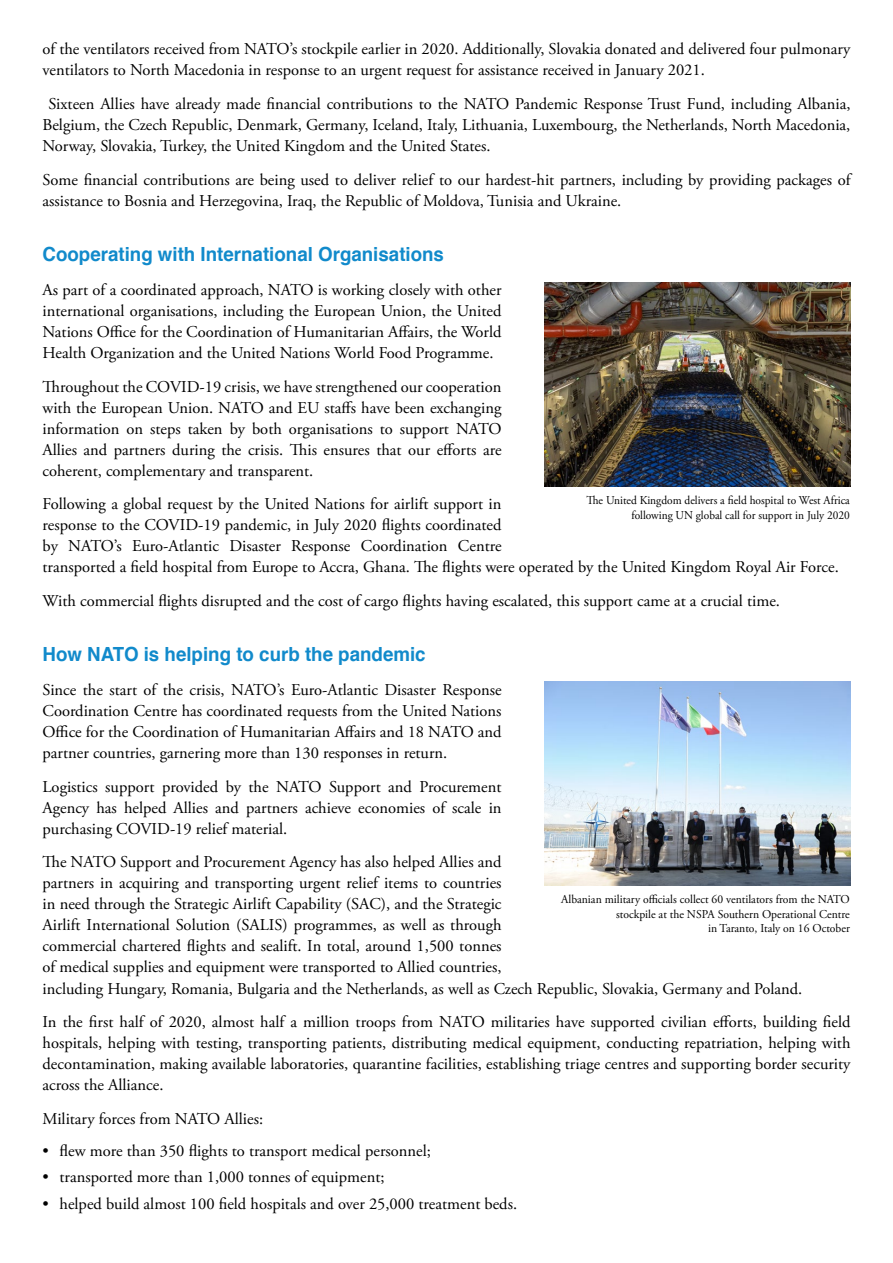
<style>
.page{position:relative;width:893px;height:1263px;background:#fff}
.page>*{position:absolute;margin:0;border:0;box-sizing:border-box;transform-origin:0 0}
.t1{font:700 19.5px "Helvetica";color:#118acb;scale:.96 1}
.t2{font:16.5px/21px "Adobe Garamond Pro";color:#000;text-align:justify}
.t3{font:12px/14.4px "Adobe Garamond Pro";color:#000;text-align:right}
.t4{font:12px/14.4px "Adobe Garamond Pro";color:#000;text-align:right;scale:.95 1}
</style>
<div class="page">
<img style="left:544px;top:283px;width:306px;height:204px">
<img style="left:544px;top:682px;width:306px;height:204px">
<p class="t2" style="left:43px;top:39px;width:809px">of the ventilators received from NATO’s stockpile earlier in 2020. Additionally, Slovakia donated and delivered four pulmonary ventilators to North Macedonia in response to an urgent request for assistance received in January 2021.</p>
<p class="t2" style="left:43px;top:94px;width:809px;text-indent:6px">Sixteen Allies have already made financial contributions to the NATO Pandemic Response Trust Fund, including Albania, Belgium, the Czech Republic, Denmark, Germany, Iceland, Italy, Lithuania, Luxembourg, the Netherlands, North Macedonia, Norway, Slovakia, Turkey, the United Kingdom and the United States.</p>
<p class="t2" style="left:43px;top:170px;width:809px">Some financial contributions are being used to deliver relief to our hardest-hit partners, including by providing packages of assistance to Bosnia and Herzegovina, Iraq, the Republic of Moldova, Tunisia and Ukraine.</p>
<p class="t1" style="left:43px;top:238px;width:420px">Cooperating with International Organisations</p>
<p class="t2" style="left:43px;top:280px;width:461px">As part of a coordinated approach, NATO is working closely with other international organisations, including the European Union, the United Nations Office for the Coordination of Humanitarian Affairs, the World Health Organization and the United Nations World Food Programme.</p>
<p class="t2" style="left:43px;top:376px;width:461px">Throughout the COVID-19 crisis, we have strengthened our cooperation with the European Union. NATO and EU staffs have been exchanging information on steps taken by both organisations to support NATO Allies and partners during the crisis. This ensures that our efforts are coherent, complementary and transparent.</p>
<p class="t2" style="left:43px;top:494px;width:798px;text-align:left">Following a global request by the United Nations for airlift support in<br>response to the COVID-19 pandemic, in July 2020 flights coordinated<br>by NATO’s Euro-Atlantic Disaster Response Coordination Centre<br>transported a field hospital from Europe to Accra, Ghana. The flights were operated by the United Kingdom Royal Air Force.</p>
<p class="t2" style="left:43px;top:591px;width:739px">With commercial flights disrupted and the cost of cargo flights having escalated, this support came at a crucial time.</p>
<p class="t1" style="left:43px;top:638px;width:401px">How NATO is helping to curb the pandemic</p>
<p class="t2" style="left:43px;top:680px;width:461px">Since the start of the crisis, NATO’s Euro-Atlantic Disaster Response Coordination Centre has coordinated requests from the United Nations Office for the Coordination of Humanitarian Affairs and 18 NATO and partner countries, garnering more than 130 responses in return.</p>
<p class="t2" style="left:43px;top:776px;width:461px">Logistics support provided by the NATO Support and Procurement Agency has helped Allies and partners achieve economies of scale in purchasing COVID-19 relief material.</p>
<p class="t2" style="left:43px;top:852px;width:761px;text-align:left">The NATO Support and Procurement Agency has also helped Allies and<br>partners in acquiring and transporting urgent relief items to countries<br>in need through the Strategic Airlift Capability (SAC), and the Strategic<br>Airlift International Solution (SALIS) programmes, as well as through<br>commercial chartered flights and sealift. In total, around 1,500 tonnes<br>of medical supplies and equipment were transported to Allied countries,<br>including Hungary, Romania, Bulgaria and the Netherlands, as well as Czech Republic, Slovakia, Germany and Poland.</p>
<p class="t2" style="left:43px;top:1012px;width:809px">In the first half of 2020, almost half a million troops from NATO militaries have supported civilian efforts, building field hospitals, helping with testing, transporting patients, distributing medical equipment, conducting repatriation, helping with decontamination, making available laboratories, quarantine facilities, establishing triage centres and supporting border security across the Alliance.</p>
<p class="t2" style="left:43px;top:1109px;width:222px">Military forces from NATO Allies:</p>
<p class="t2" style="left:43px;top:1140px;width:390px">• flew more than 350 flights to transport medical personnel;</p>
<p class="t2" style="left:43px;top:1167px;width:344px">• transported more than 1,000 tonnes of equipment;</p>
<p class="t2" style="left:43px;top:1193px;width:476px">• helped build almost 100 field hospitals and over 25,000 treatment beds.</p>
<p class="t4" style="left:586px;top:494px;width:279px">The United Kingdom delivers a field hospital to West Africa following UN global call for support in July 2020</p>
<p class="t3" style="left:561px;top:893px;width:290px">Albanian military officials collect 60 ventilators from the NATO stockpile at the NSPA Southern Operational Centre<br>in Taranto, Italy on 16 October</p>
</div>
